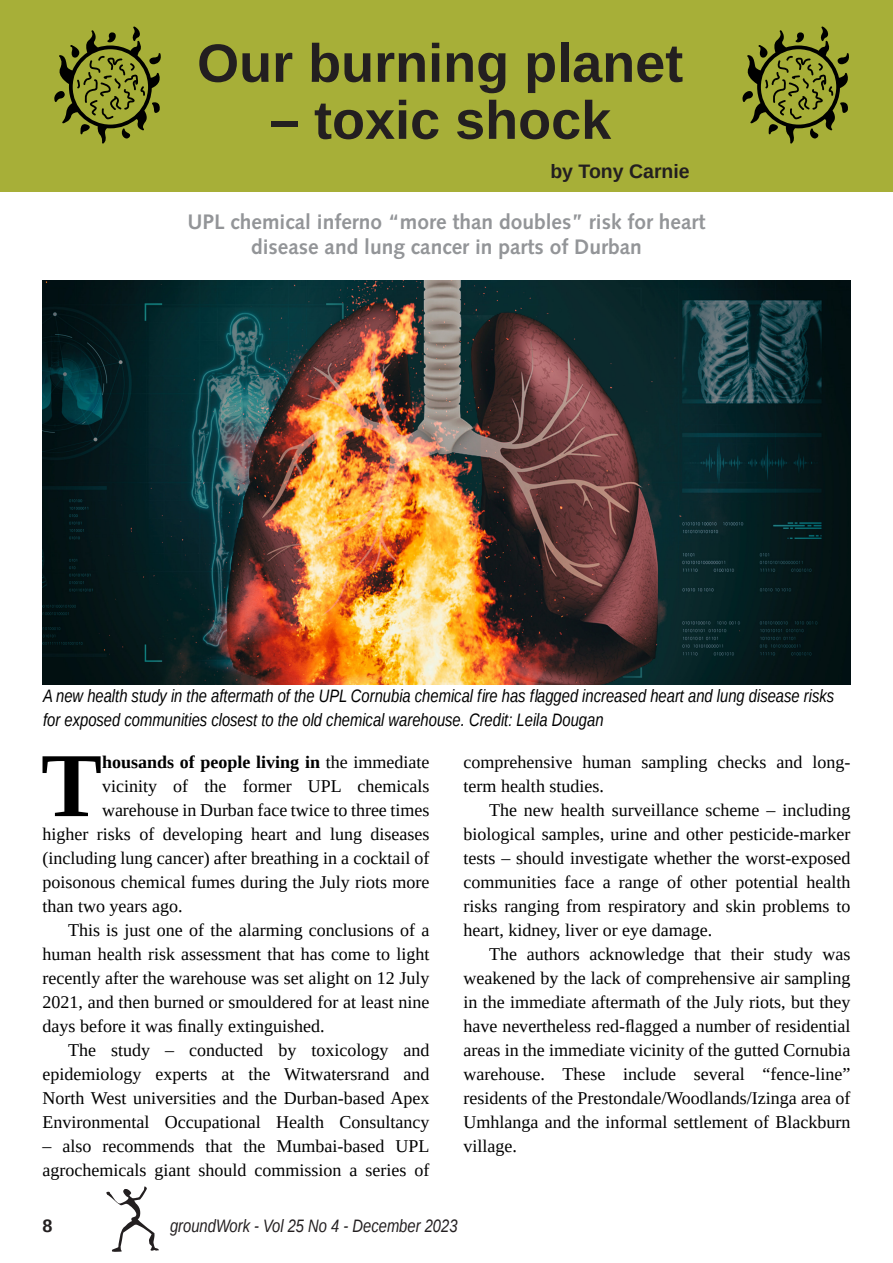
<style>
.page{position:relative;width:893px;height:1263px;background:#fff}
.page>*{position:absolute;margin:0;border:0;box-sizing:border-box;transform-origin:0 0}
.Normal_1st{font:700 91.35px "Liberation Serif";color:#000}
.Article_Heading{font:700 54px "Liberation Sans";color:#231f20}
.Blurb{font:700 21px/25.2px "Syntax LT Std";color:#939598;text-align:center}
.Article_author{font:700 19.5px "Liberation Sans";color:#231f20}
.Normal_1st-2{font:18px/24px "Liberation Serif";color:#000;text-align:justify}
.Credit{font:italic 18px/24px "Liberation Sans Narrow";color:#000}
.Normal_1st-3{font:700 18px "Liberation Serif";color:#000}
.t1{font:italic 18px "Liberation Sans Narrow";color:#231f20}
.t2{font:700 18px "Liberation Sans";color:#231f20}
.s1{font-weight:400}
</style>
<div class="page">
<div style="left:0;top:0;width:893px;height:191px;background:#a7af38"></div>
<img style="left:43px;top:281px;width:807px;height:404px">
<svg style="left:54px;top:26px;width:107px;height:118px"></svg>
<svg style="left:742px;top:26px;width:107px;height:118px"></svg>
<svg style="left:106px;top:1186px;width:53px;height:66px"></svg>
<p class="Article_Heading" style="left:197px;top:26px;width:488px">Our burning planet</p>
<p class="Article_Heading" style="left:269px;top:83px;width:344px">– toxic shock</p>
<p class="Article_author" style="left:550px;top:158px;width:141px">by Tony Carnie</p>
<p class="Blurb" style="left:187px;top:209px;width:520px">UPL chemical inferno “more than doubles” risk for heart disease and lung cancer in parts of Durban</p>
<p class="Credit" style="left:43px;top:684px;width:792px">A new health study in the aftermath of the UPL Cornubia chemical fire has flagged increased heart and lung disease risks for exposed communities closest to the old chemical warehouse. Credit: Leila Dougan</p>
<p class="Normal_1st" style="left:41px;top:724px;width:62px">T</p>
<p class="Normal_1st-3" style="left:102px;top:750px;width:329px">housands of people living in <span class="s1">the immediate</span></p>
<p class="Normal_1st-2" style="left:102px;top:774px;width:329px">vicinity of the former UPL chemicals</p>
<p class="Normal_1st-2" style="left:102px;top:798px;width:329px">warehouse in Durban face twice to three times</p>
<p class="Normal_1st-2" style="left:43px;top:822px;width:388px">higher risks of developing heart and lung diseases</p>
<p class="Normal_1st-2" style="left:43px;top:846px;width:388px">(including lung cancer) after breathing in a cocktail of</p>
<p class="Normal_1st-2" style="left:43px;top:870px;width:388px">poisonous chemical fumes during the July riots more</p>
<p class="Normal_1st-2" style="left:43px;top:894px;width:141px">than two years ago.</p>
<p class="Normal_1st-2" style="left:43px;top:918px;width:388px;text-indent:26px">This is just one of the alarming conclusions of a human health risk assessment that has come to light recently after the warehouse was set alight on 12 July 2021, and then burned or smouldered for at least nine days before it was finally extinguished.</p>
<p class="Normal_1st-2" style="left:43px;top:1038px;width:388px;text-indent:26px">The study – conducted by toxicology and epidemiology experts at the Witwatersrand and North West universities and the Durban-based Apex Environmental Occupational Health Consultancy</p>
<p class="Normal_1st-2" style="left:43px;top:1134px;width:388px">– also recommends that the Mumbai-based UPL agrochemicals giant should commission a series of</p>
<p class="Normal_1st-2" style="left:463px;top:750px;width:388px">comprehensive human sampling checks and long&shy;term health studies.</p>
<p class="Normal_1st-2" style="left:463px;top:798px;width:388px;text-indent:26px">The new health surveillance scheme – including biological samples, urine and other pesticide-marker tests – should investigate whether the worst-exposed communities face a range of other potential health risks ranging from respiratory and skin problems to heart, kidney, liver or eye damage.</p>
<p class="Normal_1st-2" style="left:463px;top:942px;width:388px;text-indent:26px">The authors acknowledge that their study was weakened by the lack of comprehensive air sampling in the immediate aftermath of the July riots, but they have nevertheless red-flagged a number of residential areas in the immediate vicinity of the gutted Cornubia warehouse. These include several “fence-line” residents of the Prestondale/Woodlands/Izinga area of Umhlanga and the informal settlement of Blackburn village.</p>
<p class="t2" style="left:43px;top:1213px;width:12px">8</p>
<p class="t1" style="left:170px;top:1214px;width:289px">groundWork - Vol 25 No 4 - December 2023</p>
</div>
